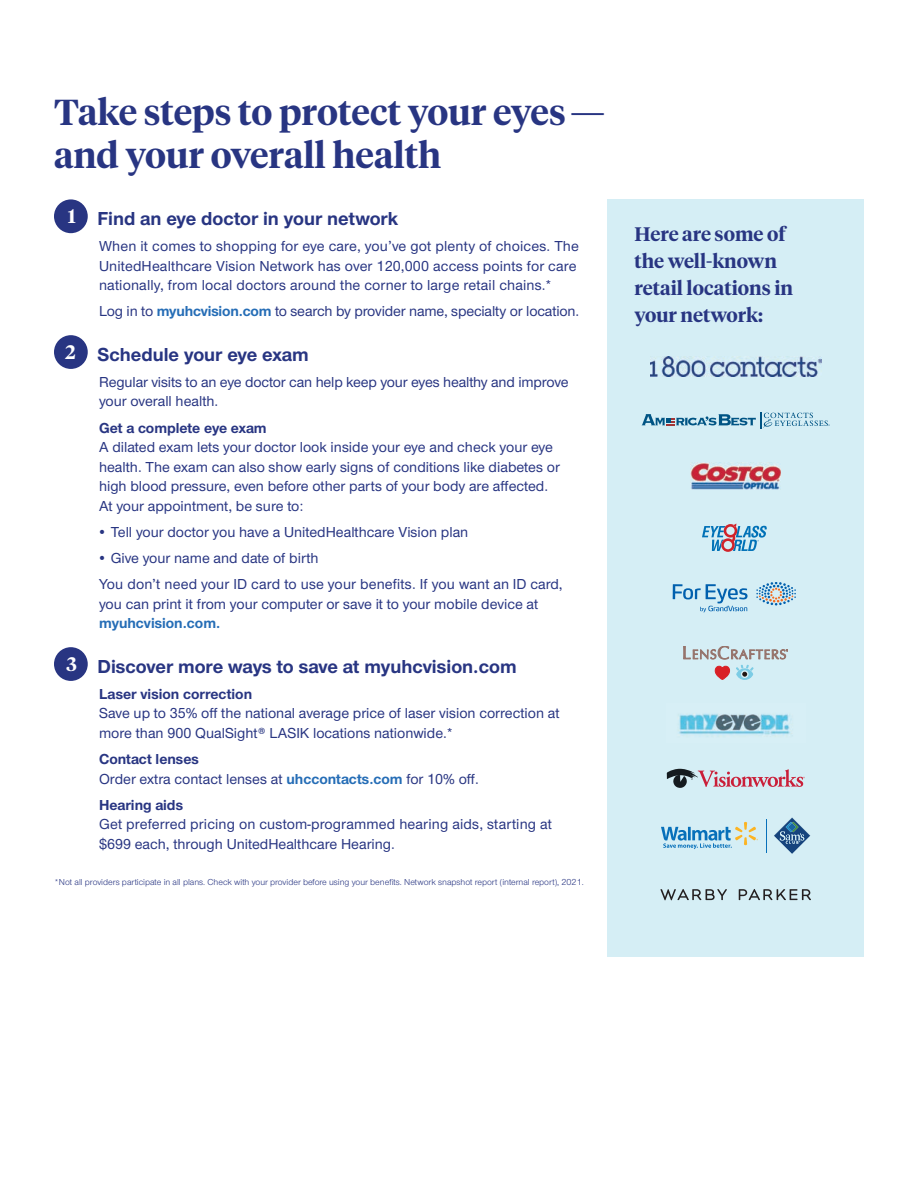
<style>
.page{position:relative;width:918px;height:1188px;background:#fff}
.page>*{position:absolute;margin:0;border:0;box-sizing:border-box;transform-origin:0 0}
.t1{font:600 36px/43.2px "UHC Serif Headline";color:#283582}
.t2{font:700 19.5px "UHC Sans";color:#283582}
.t3{font:600 19.5px/27px "UHC Serif Headline";color:#283582}
.t4{font:500 15px/19.5px "UHC Sans";color:#283582}
.t5{font:700 15px "UHC Sans";color:#283582}
.t6{font:700 15px "UHC Sans";color:#256db6}
.t7{font:9px "UHC Sans";color:#283582}
.s1{font-family:"UHC Serif Headline";font-weight:600;color:#fff}
.s2{font-weight:700;color:#256db6}
.s3{font-weight:700}
</style>
<div class="page">
<div style="left:54px;top:199px;width:34px;height:34px;background:#283582;border-radius:50%"></div>
<div style="left:54px;top:335px;width:34px;height:34px;background:#283582;border-radius:50%"></div>
<div style="left:54px;top:647px;width:34px;height:34px;background:#283582;border-radius:50%"></div>
<div style="left:608px;top:199px;width:256px;height:758px;background:#d5eef5"></div>
<svg style="left:642px;top:412px;width:188px;height:17px"></svg>
<svg style="left:702px;top:523px;width:65px;height:29px"></svg>
<img style="left:691px;top:463px;width:90px;height:26px">
<svg style="left:667px;top:769px;width:138px;height:19px"></svg>
<svg style="left:756px;top:582px;width:40px;height:24px"></svg>
<svg style="left:673px;top:584px;width:75px;height:28px"></svg>
<svg style="left:660px;top:889px;width:151px;height:11px"></svg>
<img style="left:650px;top:357px;width:171px;height:19px">
<svg style="left:774px;top:817px;width:37px;height:37px"></svg>
<hr style="left:766px;top:819px;width:1px;height:34px;background:#0770ba">
<svg style="left:661px;top:822px;width:97px;height:27px"></svg>
<svg style="left:684px;top:646px;width:104px;height:13px"></svg>
<svg style="left:715px;top:666px;width:15px;height:13px"></svg>
<svg style="left:736px;top:665px;width:17px;height:14px"></svg>
<img style="left:679px;top:713px;width:113px;height:22px">
<h1 class="t1" style="left:54px;top:89px;width:552px">Take steps to protect your eyes — and your overall health</h1>
<h2 class="t2" style="left:68px;top:205px;width:332px"><span class="s1">1</span> Find an eye doctor in your network</h2>
<p class="t4" style="left:99px;top:236px;width:481px">When it comes to shopping for eye care, you’ve got plenty of choices. The<br>UnitedHealthcare Vision Network has over 120,000 access points for care nationally, from local doctors around the corner to large retail chains.*</p>
<p class="t4" style="left:99px;top:301px;width:482px">Log in to <span class="s2">myuhcvision.com</span> to search by provider name, specialty or location.</p>
<h2 class="t2" style="left:65px;top:341px;width:245px"><span class="s1">2</span> Schedule your eye exam</h2>
<p class="t4" style="left:99px;top:372px;width:471px">Regular visits to an eye doctor can help keep your eyes healthy and improve your overall health.</p>
<p class="t5" style="left:99px;top:418px;width:169px">Get a complete eye exam</p>
<p class="t4" style="left:99px;top:437px;width:462px">A dilated exam lets your doctor look inside your eye and check your eye health. The exam can also show early signs of conditions like diabetes or high blood pressure, even before other parts of your body are affected.<br>At your appointment, be sure to:</p>
<p class="t4" style="left:97px;top:522px;width:373px">• Tell your doctor you have a UnitedHealthcare Vision plan</p>
<p class="t4" style="left:97px;top:544px;width:467px;line-height:26.2px">• Give your name and date of birth<br>You don’t need your ID card to use your benefits. If you want an ID card,</p>
<p class="t4" style="left:99px;top:594px;width:441px">you can print it from your computer or save it to your mobile device at</p>
<p class="t6" style="left:99px;top:613px;width:123px">myuhcvision.com.</p>
<h2 class="t2" style="left:67px;top:653px;width:452px"><span class="s1">3</span> Discover more ways to save at myuhcvision.com</h2>
<p class="t5" style="left:99px;top:684px;width:155px">Laser vision correction</p>
<p class="t4" style="left:99px;top:703px;width:462px">Save up to 35% off the national average price of laser vision correction at more than 900 QualSight® LASIK locations nationwide.*</p>
<p class="t4" style="left:99px;top:749px;width:381px"><span class="s3">Contact lenses<br></span>Order extra contact lenses at <span class="s2">uhccontacts.com</span> for 10% off.</p>
<p class="t5" style="left:99px;top:795px;width:86px">Hearing aids</p>
<p class="t4" style="left:99px;top:814px;width:455px">Get preferred pricing on custom-programmed hearing aids, starting at $699 each, through UnitedHealthcare Hearing.</p>
<p class="t7" style="left:54px;top:876px;width:531px">*Not all providers participate in all plans. Check with your provider before using your benefits. Network snapshot report (internal report), 2021.</p>
<h2 class="t3" style="left:634px;top:220px;width:160px">Here are some of the well-known retail locations in your network:</h2>
</div>
